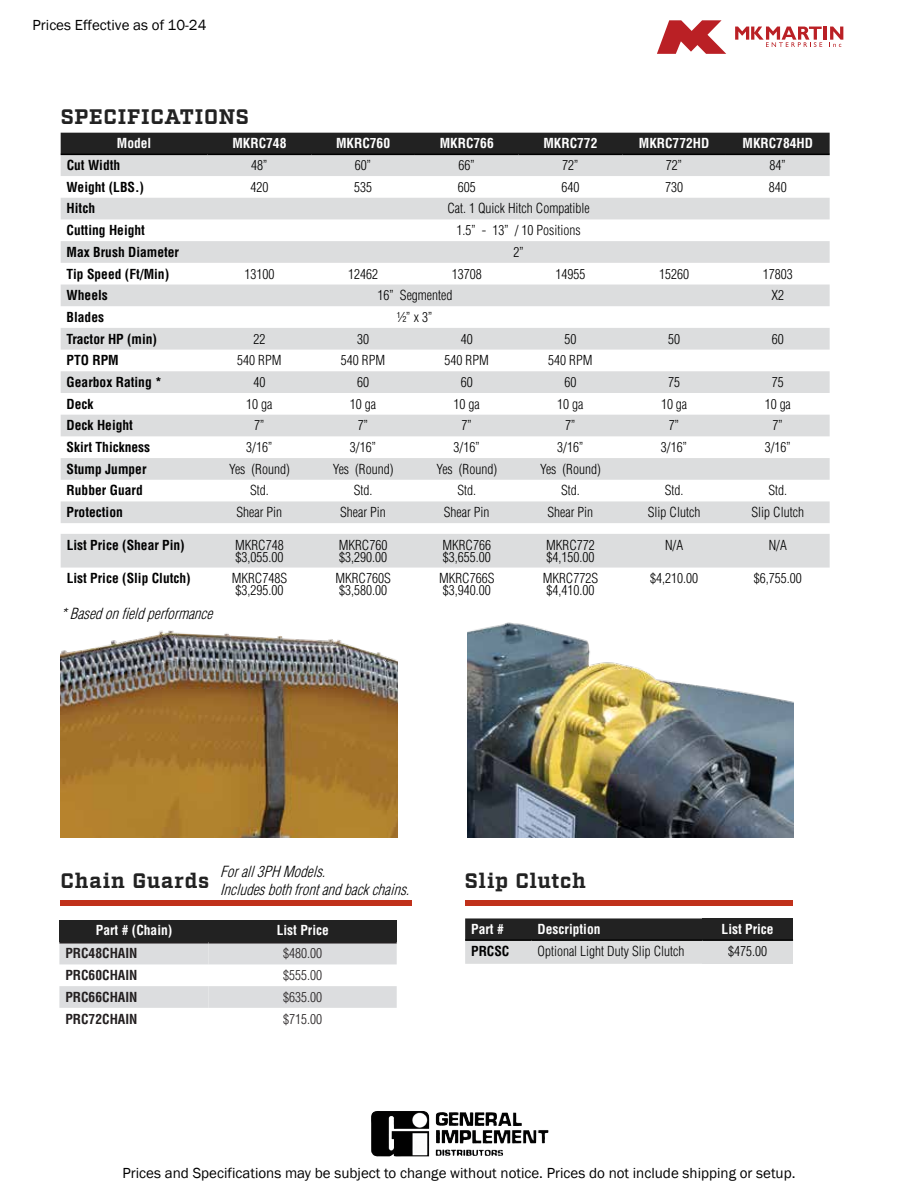
<style>
.page{position:relative;width:918px;height:1188px;background:#fff}
.page>*{position:absolute;margin:0;border:0;box-sizing:border-box;transform-origin:0 0}
.t1{font:700 21px "Factoria";letter-spacing:.03em;color:#222}
.t2{font:15px "Franklin Gothic";color:#000}
.t3{font:italic 300 condensed 15px/18px "Helvetica LT Std";color:#000}
.t4{font:300 condensed 13.5px/12px "Helvetica LT Std";color:#000}
.t5{font:700 condensed 13.5px "Helvetica LT Std";color:#000}
.t6{font:700 condensed 13.5px "Helvetica LT Std";color:#fff}
.t7{font:700 condensed 13.5px/21.8px "Helvetica LT Std";color:#231f20;text-align:justify}
.t8{font:300 condensed 13.5px/21.8px "Helvetica LT Std";color:#231f20;text-align:justify}
.s1{font-style:inherit}
</style>
<div class="page">
<img style="left:371px;top:1111px;width:88px;height:46px">
<svg style="left:657px;top:20px;width:69px;height:34px"></svg>
<svg style="left:735px;top:27px;width:108px;height:20px"></svg>
<div style="left:60px;top:920px;width:149px;height:21px;background:#222"></div>
<div style="left:61px;top:900px;width:351px;height:5px;background:#c0311a"></div>
<div style="left:465px;top:900px;width:328px;height:5px;background:#c0311a"></div>
<img style="left:468px;top:622px;width:325px;height:215px">
<img style="left:61px;top:630px;width:337px;height:207px">
<svg style="left:465px;top:918px;width:237px;height:46px;background:#858686"></svg>
<hr style="left:465px;top:939px;width:67px;height:2px;background:#000">
<hr style="left:532px;top:939px;width:170px;height:2px;background:#000">
<div style="left:61px;top:133px;width:769px;height:21px;background:#222"></div>
<svg style="left:61px;top:155px;width:769px;height:368px;fill:#dcddde"></svg>
<hr style="left:61px;top:154px;width:147px;height:1px;background:#000">
<hr style="left:208px;top:154px;width:103px;height:1px;background:#000">
<hr style="left:311px;top:154px;width:104px;height:1px;background:#000">
<hr style="left:415px;top:154px;width:104px;height:1px;background:#000">
<hr style="left:519px;top:154px;width:103px;height:1px;background:#000">
<hr style="left:622px;top:154px;width:104px;height:1px;background:#000">
<hr style="left:726px;top:154px;width:104px;height:1px;background:#000">
<div style="left:209px;top:920px;width:188px;height:21px;background:#222"></div>
<div style="left:702px;top:918px;width:91px;height:22px;background:#222"></div>
<div style="left:702px;top:940px;width:91px;height:24px;background:#dcddde"></div>
<hr style="left:702px;top:939px;width:91px;height:2px;background:#000">
<div style="left:61px;top:534px;width:769px;height:34px;background:#dcddde"></div>
<hr style="left:59px;top:942px;width:149px;height:2px;background:#231f20">
<svg style="left:59px;top:943px;width:338px;height:65px"></svg>
<hr style="left:208px;top:942px;width:189px;height:2px;background:#231f20">
<p class="t2" style="left:33px;top:16px;width:175px">Prices Effective as of <span class="s1">1</span>0<span class="s1">-24</span></p>
<h1 class="t1" style="left:61px;top:104px;width:190px">SPECIFICATIONS</h1>
<p class="t6" style="left:117px;top:135px;width:36px">Model</p>
<p class="t6" style="left:232px;top:135px;width:56px">MKRC748</p>
<p class="t6" style="left:336px;top:135px;width:56px">MKRC760</p>
<p class="t6" style="left:440px;top:135px;width:56px">MKRC766</p>
<p class="t6" style="left:543px;top:135px;width:56px">MKRC772</p>
<p class="t6" style="left:639px;top:135px;width:72px">MKRC772HD</p>
<p class="t6" style="left:743px;top:135px;width:72px">MKRC784HD</p>
<p class="t5" style="left:67px;top:157px;width:55px">Cut Width</p>
<p class="t4" style="left:251px;top:159px;width:18px">48”</p>
<p class="t4" style="left:355px;top:159px;width:18px">60”</p>
<p class="t4" style="left:459px;top:159px;width:18px">66”</p>
<p class="t4" style="left:562px;top:159px;width:18px">72”</p>
<p class="t4" style="left:666px;top:159px;width:18px">72”</p>
<p class="t4" style="left:770px;top:159px;width:18px">84”</p>
<p class="t5" style="left:67px;top:178px;width:79px">Weight (LBS.)</p>
<p class="t4" style="left:250px;top:181px;width:19px">420</p>
<p class="t4" style="left:354px;top:181px;width:19px">535</p>
<p class="t4" style="left:458px;top:181px;width:19px">605</p>
<p class="t4" style="left:561px;top:181px;width:19px">640</p>
<p class="t4" style="left:665px;top:181px;width:19px">730</p>
<p class="t4" style="left:769px;top:181px;width:19px">840</p>
<p class="t5" style="left:67px;top:200px;width:30px">Hitch</p>
<p class="t4" style="left:447px;top:202px;width:144px">Cat. 1 Quick Hitch Compatible</p>
<p class="t5" style="left:67px;top:222px;width:80px">Cutting Height</p>
<p class="t4" style="left:456px;top:224px;width:126px">1.5” - 13” / 10 Positions</p>
<p class="t5" style="left:67px;top:243px;width:114px">Max Brush Diameter</p>
<p class="t4" style="left:513px;top:246px;width:12px">2”</p>
<p class="t5" style="left:67px;top:265px;width:104px">Tip Speed (Ft/Min)</p>
<p class="t4" style="left:244px;top:268px;width:31px">13100</p>
<p class="t4" style="left:348px;top:268px;width:31px">12462</p>
<p class="t4" style="left:452px;top:268px;width:31px">13708</p>
<p class="t4" style="left:555px;top:268px;width:31px">14955</p>
<p class="t4" style="left:659px;top:268px;width:31px">15260</p>
<p class="t4" style="left:763px;top:268px;width:31px">17803</p>
<p class="t5" style="left:67px;top:287px;width:43px">Wheels</p>
<p class="t4" style="left:377px;top:289px;width:76px">16” Segmented</p>
<p class="t4" style="left:771px;top:289px;width:14px">X2</p>
<p class="t5" style="left:67px;top:309px;width:39px">Blades</p>
<p class="t4" style="left:397px;top:311px;width:37px">1/2” x 3”</p>
<p class="t5" style="left:67px;top:330px;width:92px">Tractor HP (min)</p>
<p class="t4" style="left:253px;top:333px;width:13px">22</p>
<p class="t4" style="left:357px;top:333px;width:13px">30</p>
<p class="t4" style="left:461px;top:333px;width:13px">40</p>
<p class="t4" style="left:564px;top:333px;width:13px">50</p>
<p class="t4" style="left:668px;top:333px;width:13px">50</p>
<p class="t4" style="left:772px;top:333px;width:13px">60</p>
<p class="t5" style="left:67px;top:352px;width:54px">PTO RPM</p>
<p class="t4" style="left:237px;top:354px;width:46px">540 RPM</p>
<p class="t4" style="left:341px;top:354px;width:46px">540 RPM</p>
<p class="t4" style="left:445px;top:354px;width:46px">540 RPM</p>
<p class="t4" style="left:548px;top:354px;width:46px">540 RPM</p>
<p class="t5" style="left:67px;top:374px;width:97px">Gearbox Rating *</p>
<p class="t4" style="left:253px;top:376px;width:13px">40</p>
<p class="t4" style="left:357px;top:376px;width:13px">60</p>
<p class="t4" style="left:461px;top:376px;width:13px">60</p>
<p class="t4" style="left:564px;top:376px;width:13px">60</p>
<p class="t4" style="left:668px;top:376px;width:13px">75</p>
<p class="t4" style="left:772px;top:376px;width:13px">75</p>
<p class="t5" style="left:67px;top:395px;width:28px">Deck</p>
<p class="t4" style="left:246px;top:398px;width:28px">10 ga</p>
<p class="t4" style="left:350px;top:398px;width:28px">10 ga</p>
<p class="t4" style="left:454px;top:398px;width:28px">10 ga</p>
<p class="t4" style="left:557px;top:398px;width:28px">10 ga</p>
<p class="t4" style="left:661px;top:398px;width:28px">10 ga</p>
<p class="t4" style="left:765px;top:398px;width:28px">10 ga</p>
<p class="t5" style="left:67px;top:417px;width:68px">Deck Height</p>
<p class="t4" style="left:254px;top:419px;width:12px">7”</p>
<p class="t4" style="left:358px;top:419px;width:12px">7”</p>
<p class="t4" style="left:462px;top:419px;width:12px">7”</p>
<p class="t4" style="left:565px;top:419px;width:12px">7”</p>
<p class="t4" style="left:669px;top:419px;width:12px">7”</p>
<p class="t4" style="left:773px;top:419px;width:12px">7”</p>
<p class="t5" style="left:67px;top:439px;width:85px">Skirt Thickness</p>
<p class="t4" style="left:246px;top:441px;width:28px">3/16”</p>
<p class="t4" style="left:350px;top:441px;width:28px">3/16”</p>
<p class="t4" style="left:454px;top:441px;width:28px">3/16”</p>
<p class="t4" style="left:557px;top:441px;width:28px">3/16”</p>
<p class="t4" style="left:661px;top:441px;width:28px">3/16”</p>
<p class="t4" style="left:765px;top:441px;width:28px">3/16”</p>
<p class="t5" style="left:67px;top:460px;width:81px">Stump Jumper</p>
<p class="t4" style="left:229px;top:463px;width:62px">Yes (Round)</p>
<p class="t4" style="left:333px;top:463px;width:62px">Yes (Round)</p>
<p class="t4" style="left:436px;top:463px;width:62px">Yes (Round)</p>
<p class="t4" style="left:540px;top:463px;width:62px">Yes (Round)</p>
<p class="t5" style="left:67px;top:482px;width:78px">Rubber Guard</p>
<p class="t4" style="left:250px;top:485px;width:20px">Std.</p>
<p class="t4" style="left:354px;top:485px;width:20px">Std.</p>
<p class="t4" style="left:457px;top:485px;width:20px">Std.</p>
<p class="t4" style="left:561px;top:485px;width:20px">Std.</p>
<p class="t4" style="left:665px;top:485px;width:20px">Std.</p>
<p class="t4" style="left:768px;top:485px;width:20px">Std.</p>
<p class="t5" style="left:67px;top:504px;width:58px">Protection</p>
<p class="t4" style="left:237px;top:506px;width:47px">Shear Pin</p>
<p class="t4" style="left:340px;top:506px;width:47px">Shear Pin</p>
<p class="t4" style="left:444px;top:506px;width:47px">Shear Pin</p>
<p class="t4" style="left:548px;top:506px;width:47px">Shear Pin</p>
<p class="t4" style="left:648px;top:506px;width:54px">Slip Clutch</p>
<p class="t4" style="left:752px;top:506px;width:54px">Slip Clutch</p>
<p class="t5" style="left:67px;top:536px;width:120px">List Price (Shear Pin)</p>
<p class="t4" style="left:235px;top:539px;width:50px">MKRC748 $3,055.00</p>
<p class="t4" style="left:339px;top:539px;width:50px">MKRC760 $3,290.00</p>
<p class="t4" style="left:442px;top:539px;width:50px">MKRC766 $3,655.00</p>
<p class="t4" style="left:546px;top:539px;width:50px">MKRC772 $4,150.00</p>
<p class="t4" style="left:665px;top:539px;width:20px">N/A</p>
<p class="t4" style="left:769px;top:539px;width:20px">N/A</p>
<p class="t4" style="left:232px;top:572px;width:57px">MKRC748S $3,295.00</p>
<p class="t4" style="left:335px;top:572px;width:57px">MKRC760S $3,580.00</p>
<p class="t4" style="left:439px;top:572px;width:57px">MKRC766S $3,940.00</p>
<p class="t4" style="left:543px;top:572px;width:57px">MKRC772S $4,410.00</p>
<p class="t4" style="left:650px;top:572px;width:49px">$4,210.00</p>
<p class="t4" style="left:754px;top:572px;width:49px">$6,755.00</p>
<p class="t5" style="left:67px;top:570px;width:126px">List Price (Slip Clutch)</p>
<p class="t3" style="left:61px;top:605px;width:158px">*Basedonfieldperformance</p>
<p class="t3" style="left:61px;top:862px;width:355px;text-indent:160px">Forall3PHModels.<br><sup>C</sup> <sup>h</sup> <sup>a</sup> <sup>i</sup> <sup>n</sup> <sup>G</sup> <sup>u</sup> <sup>a</sup> <sup>r</sup> <sup>d</sup> <sup>s</sup> Includesbothfrontandbackchains.</p>
<h1 class="t1" style="left:465px;top:868px;width:123px">Slip Clutch</h1>
<p class="t6" style="left:277px;top:922px;width:54px">List Price</p>
<p class="t6" style="left:722px;top:921px;width:54px">List Price</p>
<p class="t4" style="left:728px;top:945px;width:40px">$475.00</p>
<p class="t6" style="left:471px;top:921px;width:34px">Part #</p>
<p class="t6" style="left:538px;top:921px;width:64px">Description</p>
<p class="t5" style="left:471px;top:942px;width:40px">PRCSC</p>
<p class="t4" style="left:538px;top:945px;width:148px">Optional Light Duty Slip Clutch</p>
<p class="t6" style="left:96px;top:922px;width:78px">Part # (Chain)</p>
<p class="t7" style="left:65px;top:943px;width:74px">PRC48CHAIN PRC60CHAIN PRC66CHAIN PRC72CHAIN</p>
<p class="t8" style="left:283px;top:943px;width:40px">$480.00 $555.00 $635.00 $715.00</p>
<p class="t2" style="left:122px;top:1163px;width:675px">Prices and Specifications may be subject to change without notice. Prices do not include shipping or setup.</p>
</div>
